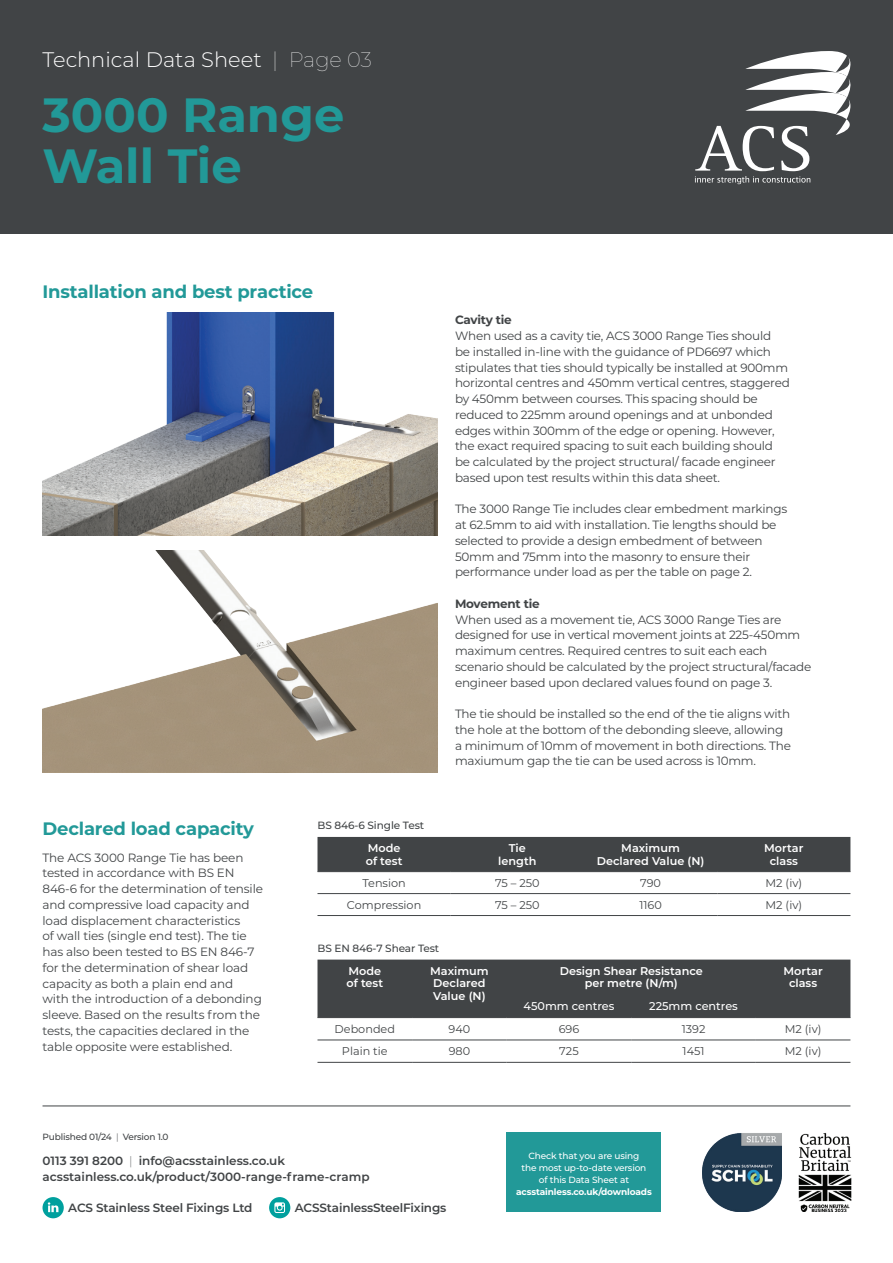
<style>
.page{position:relative;width:893px;height:1263px;background:#fff}
.page>*{position:absolute;margin:0;border:0;box-sizing:border-box;transform-origin:0 0}
.t1{font:700 48px/51px "Montserrat";color:#229998}
.t2{font:300 21px "Montserrat";color:#fff}
.t3{font:700 18px "Montserrat";letter-spacing:-.01em;color:#229998}
.t4{font:12px/15.8px "Montserrat";letter-spacing:-.02em;color:#414446}
.t5{font:600 12px/16.5px "Montserrat";letter-spacing:-.005em;color:#414446}
.t6{font:700 12px "Montserrat";letter-spacing:-.02em;color:#414446}
.t7{font:600 11.25px/12.8px "Montserrat";color:#fff;text-align:center}
.t8{font:11.25px "Montserrat";color:#414446}
.t9{font:500 11.25px "Montserrat";color:#fff}
.t10{font:500 10.5px "Montserrat";letter-spacing:-.01em;color:#414446}
.t11{font:500 9px/12px "Montserrat";letter-spacing:-.015em;color:#fff;text-align:center}
.t12{font:700 9px "Montserrat";letter-spacing:-.015em;color:#fff}
.t13{font:500 9px "Montserrat";letter-spacing:-.02em;color:#414446}
.s1{font-weight:100}
.s2{font-weight:300}
.s3{font-weight:200}
</style>
<div class="page">
<div style="left:0;top:0;width:893px;height:234px;background:#414446"></div>
<svg style="left:695px;top:51px;width:155px;height:133px"></svg>
<img style="left:702px;top:1133px;width:80px;height:79px">
<div style="left:43px;top:1197px;width:21px;height:21px;background:#00a09e;border-radius:50%"></div>
<svg style="left:48px;top:1202px;width:10px;height:10px"></svg>
<div style="left:269px;top:1197px;width:21px;height:21px;background:#00a09e;border-radius:50%"></div>
<svg style="left:274px;top:1202px;width:11px;height:11px"></svg>
<hr style="left:43px;top:1106px;width:807px;height:1px;background:#414446">
<img style="left:799px;top:1133px;width:52px;height:79px">
<div style="left:507px;top:1133px;width:154px;height:79px;background:#229998"></div>
<img style="left:43px;top:313px;width:395px;height:222px">
<img style="left:43px;top:550px;width:395px;height:223px">
<div style="left:317px;top:959px;width:533px;height:58px;background:#414446"></div>
<hr style="left:507px;top:994px;width:124px;height:1px;background:#414446">
<hr style="left:631px;top:994px;width:125px;height:1px;background:#414446">
<hr style="left:317px;top:1017px;width:95px;height:1px;background:#414446">
<hr style="left:412px;top:1017px;width:95px;height:1px;background:#414446">
<hr style="left:507px;top:1017px;width:124px;height:1px;background:#414446">
<hr style="left:631px;top:1017px;width:125px;height:1px;background:#414446">
<hr style="left:756px;top:1017px;width:94px;height:1px;background:#414446">
<hr style="left:317px;top:1040px;width:95px;height:1px;background:#414446">
<hr style="left:412px;top:1040px;width:95px;height:1px;background:#414446">
<hr style="left:507px;top:1040px;width:124px;height:1px;background:#414446">
<hr style="left:631px;top:1040px;width:125px;height:1px;background:#414446">
<hr style="left:756px;top:1040px;width:94px;height:1px;background:#414446">
<hr style="left:317px;top:1062px;width:95px;height:1px;background:#414446">
<hr style="left:412px;top:1062px;width:95px;height:1px;background:#414446">
<hr style="left:507px;top:1062px;width:124px;height:1px;background:#414446">
<hr style="left:631px;top:1062px;width:125px;height:1px;background:#414446">
<hr style="left:756px;top:1062px;width:94px;height:1px;background:#414446">
<div style="left:317px;top:837px;width:533px;height:34px;background:#414446"></div>
<hr style="left:317px;top:871px;width:134px;height:1px;background:#414446">
<hr style="left:451px;top:871px;width:133px;height:1px;background:#414446">
<hr style="left:584px;top:871px;width:133px;height:1px;background:#414446">
<hr style="left:717px;top:871px;width:133px;height:1px;background:#414446">
<hr style="left:317px;top:893px;width:134px;height:1px;background:#414446">
<hr style="left:451px;top:893px;width:133px;height:1px;background:#414446">
<hr style="left:584px;top:893px;width:133px;height:1px;background:#414446">
<hr style="left:717px;top:893px;width:133px;height:1px;background:#414446">
<hr style="left:317px;top:915px;width:134px;height:1px;background:#414446">
<hr style="left:451px;top:915px;width:133px;height:1px;background:#414446">
<hr style="left:584px;top:915px;width:133px;height:1px;background:#414446">
<hr style="left:717px;top:915px;width:133px;height:1px;background:#414446">
<h2 class="t2" style="left:43px;top:45px;width:331px">Technical Data Sheet <span class="s1">| Page 03</span></h2>
<h1 class="t1" style="left:43px;top:87px;width:303px">3000 Range<br>Wall Tie</h1>
<h3 class="t3" style="left:43px;top:278px;width:272px">Installation and best practice</h3>
<h3 class="t3" style="left:43px;top:816px;width:213px">Declared load capacity</h3>
<p class="t10" style="left:317px;top:818px;width:108px">BS 846-6 Single Test</p>
<p class="t6" style="left:455px;top:312px;width:58px">Cavity tie</p>
<p class="t4" style="left:455px;top:328px;width:336px">When used as a cavity tie, ACS 3000 Range Ties should<br>be installed in-line with the guidance of PD6697 which stipulates that ties should typically be installed at 900mm horizontal centres and 450mm vertical centres, staggered by 450mm between courses. This spacing should be reduced to 225mm around openings and at unbonded edges within 300mm of the edge or opening. However, the exact required spacing to suit each building should be calculated by the project structural/ facade engineer based upon test results within this data sheet.</p>
<p class="t4" style="left:455px;top:501px;width:334px">The 3000 Range Tie includes clear embedment markings at 62.5mm to aid with installation. Tie lengths should be selected to provide a design embedment of between 50mm and 75mm into the masonry to ensure their performance under load as per the table on page 2.</p>
<p class="t6" style="left:455px;top:595px;width:86px">Movement tie</p>
<p class="t4" style="left:455px;top:611px;width:358px">When used as a movement tie, ACS 3000 Range Ties are designed for use in vertical movement joints at 225-450mm maximum centres. Required centres to suit each each scenario should be calculated by the project structural/facade engineer based upon declared values found on page 3.</p>
<p class="t4" style="left:455px;top:706px;width:337px">The tie should be installed so the end of the tie aligns with the hole at the bottom of the debonding sleeve, allowing a minimum of 10mm of movement in both directions. The maxiumum gap the tie can be used across is 10mm.</p>
<p class="t4" style="left:43px;top:849px;width:222px">The ACS 3000 Range Tie has been tested in accordance with BS EN 846-6 for the determination of tensile and compressive load capacity and load displacement characteristics<br>of wall ties (single end test). The tie has also been tested to BS EN 846-7 for the determination of shear load capacity as both a plain end and<br>with the introduction of a debonding sleeve. Based on the results from the tests, the capacities declared in the table opposite were established.</p>
<p class="t13" style="left:43px;top:1130px;width:128px">Published 01/24 <span class="s2">|</span> Version 1.0</p>
<p class="t7" style="left:366px;top:841px;width:38px;text-align:left">Mode of test</p>
<p class="t7" style="left:498px;top:841px;width:40px">Tie length</p>
<p class="t7" style="left:597px;top:841px;width:109px">Maximum<br>Declared Value (N)</p>
<p class="t7" style="left:764px;top:841px;width:41px">Mortar class</p>
<p class="t8" style="left:362px;top:875px;width:45px">Tension</p>
<p class="t8" style="left:495px;top:875px;width:46px">75 – 250</p>
<p class="t8" style="left:640px;top:875px;width:22px">790</p>
<p class="t8" style="left:765px;top:875px;width:38px">M2 (iv)</p>
<p class="t8" style="left:347px;top:897px;width:76px">Compression</p>
<p class="t8" style="left:495px;top:897px;width:46px">75 – 250</p>
<p class="t8" style="left:639px;top:897px;width:24px">1160</p>
<p class="t8" style="left:765px;top:897px;width:38px">M2 (iv)</p>
<p class="t10" style="left:317px;top:941px;width:123px">BS EN 846-7 Shear Test</p>
<p class="t7" style="left:346px;top:964px;width:38px;text-align:left">Mode of test</p>
<p class="t7" style="left:430px;top:964px;width:60px;text-align:left">Maximum<br>Declared<br>Value (N)</p>
<p class="t7" style="left:560px;top:964px;width:145px">Design Shear Resistance per metre (N/m)</p>
<p class="t7" style="left:783px;top:964px;width:41px">Mortar class</p>
<p class="t9" style="left:524px;top:998px;width:92px">450mm centres</p>
<p class="t9" style="left:649px;top:998px;width:90px">225mm centres</p>
<p class="t8" style="left:335px;top:1021px;width:62px">Debonded</p>
<p class="t8" style="left:449px;top:1021px;width:23px">940</p>
<p class="t8" style="left:559px;top:1021px;width:22px">696</p>
<p class="t8" style="left:682px;top:1021px;width:25px">1392</p>
<p class="t8" style="left:785px;top:1021px;width:38px">M2 (iv)</p>
<p class="t8" style="left:342px;top:1043px;width:47px">Plain tie</p>
<p class="t8" style="left:449px;top:1043px;width:23px">980</p>
<p class="t8" style="left:559px;top:1043px;width:21px">725</p>
<p class="t8" style="left:683px;top:1043px;width:23px">1451</p>
<p class="t8" style="left:785px;top:1043px;width:38px">M2 (iv)</p>
<p class="t5" style="left:43px;top:1151px;width:329px">0113 391 8200 <span class="s3">|</span> info@acsstainless.co.uk acsstainless.co.uk/product/3000-range-frame-cramp</p>
<p class="t5" style="left:68px;top:1199px;width:186px">ACS Stainless Steel Fixings Ltd</p>
<p class="t5" style="left:295px;top:1199px;width:153px">ACSStainlessSteelFixings</p>
<p class="t11" style="left:521px;top:1149px;width:126px">Check that you are using the most up-to-date version of this Data Sheet at</p>
<p class="t12" style="left:516px;top:1185px;width:137px">acsstainless.co.uk/downloads</p>
</div>
